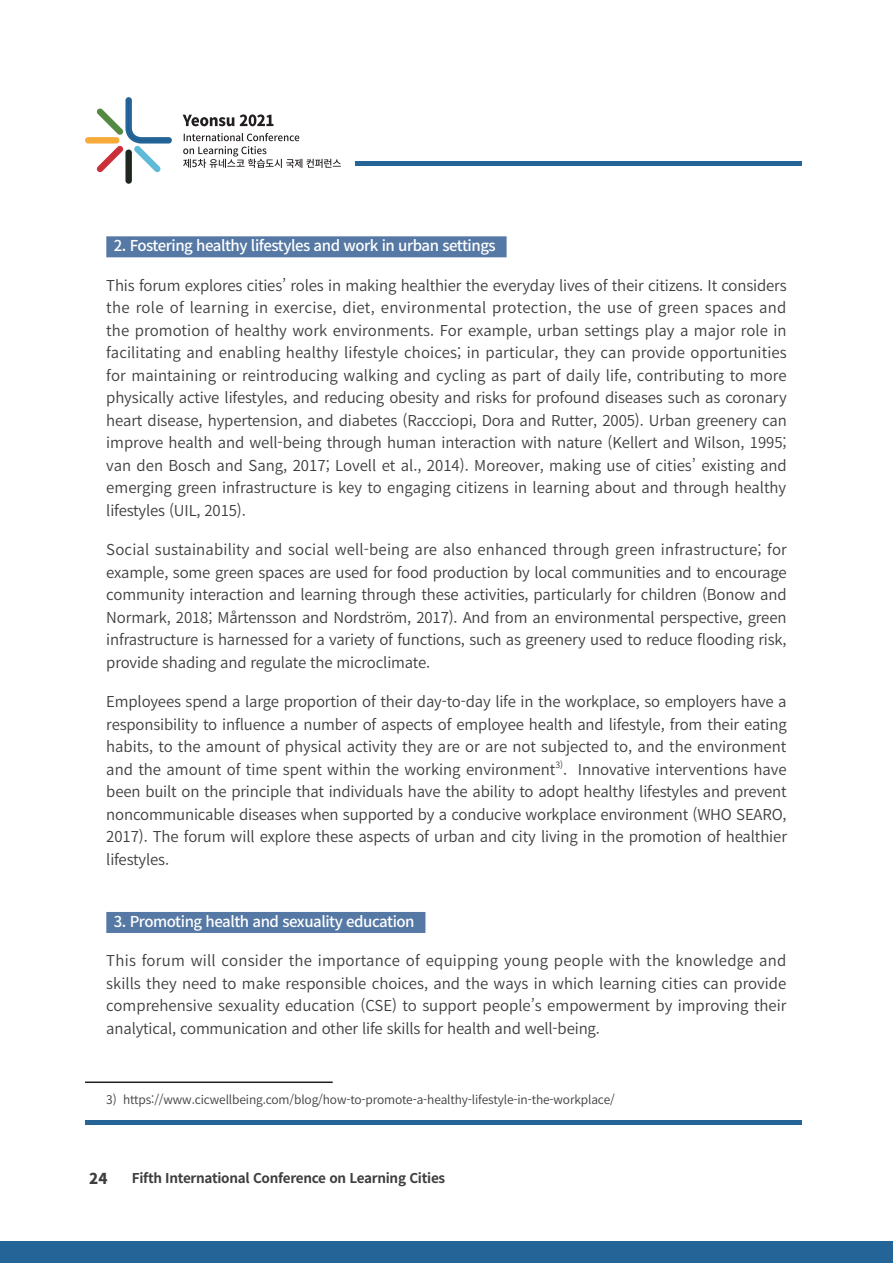
<style>
.page{position:relative;width:893px;height:1263px;background:#fff}
.page>*{position:absolute;margin:0;border:0;box-sizing:border-box;transform-origin:0 0}
.t1{font:15px/22.5px "Source Han Sans K";letter-spacing:-.01em;color:#3e3e3f;text-align:justify}
.t2{font:500 15px "Source Han Sans K";letter-spacing:-.03em;color:#fff}
.t3{font:800 15px "Source Han Sans K";color:#3e3e3f}
.t4{font:700 13.5px "Source Han Sans K";letter-spacing:-.02em;color:#3e3e3f}
.t5{font:12px "Source Han Sans K";letter-spacing:-.01em;color:#3e3e3f}
.t6{font:8.7px "Source Han Sans K";color:#3e3e3f}
</style>
<div class="page">
<div style="left:0;top:1242px;width:893px;height:21px;background:#256497"></div>
<svg style="left:183px;top:133px;width:158px;height:35px"></svg>
<svg style="left:183px;top:114px;width:90px;height:12px"></svg>
<svg style="left:85px;top:97px;width:87px;height:87px"></svg>
<hr style="left:355px;top:161px;width:446px;height:4px;background:#256497">
<hr style="left:85px;top:1121px;width:716px;height:4px;background:#256497">
<div style="left:106px;top:236px;width:401px;height:21px;background:#5578a5"></div>
<div style="left:106px;top:912px;width:319px;height:21px;background:#5578a5"></div>
<hr style="left:85px;top:1081px;width:248px;height:2px;background:#231f20">
<p class="t2" style="left:114px;top:237px;width:383px">2. Fostering healthy lifestyles and work in urban settings</p>
<p class="t1" style="left:106px;top:274px;width:682px">This forum explores cities’ roles in making healthier the everyday lives of their citizens. It considers the role of learning in exercise, diet, environmental protection, the use of green spaces and the promotion of healthy work environments. For example, urban settings play a major role in facilitating and enabling healthy lifestyle choices; in particular, they can provide opportunities for maintaining or reintroducing walking and cycling as part of daily life, contributing to more physically active lifestyles, and reducing obesity and risks for profound diseases such as coronary heart disease, hypertension, and diabetes (Raccciopi, Dora and Rutter, 2005). Urban greenery can improve health and well-being through human interaction with nature (Kellert and Wilson, 1995; van den Bosch and Sang, 2017; Lovell et al., 2014). Moreover, making use of cities’ existing and emerging green infrastructure is key to engaging citizens in learning about and through healthy lifestyles (UIL, 2015).</p>
<p class="t1" style="left:106px;top:539px;width:682px">Social sustainability and social well-being are also enhanced through green infrastructure; for example, some green spaces are used for food production by local communities and to encourage community interaction and learning through these activities, particularly for children (Bonow and Normark, 2018; Mårtensson and Nordström, 2017). And from an environmental perspective, green infrastructure is harnessed for a variety of functions, such as greenery used to reduce flooding risk, provide shading and regulate the microclimate.</p>
<p class="t1" style="left:106px;top:691px;width:682px">Employees spend a large proportion of their day-to-day life in the workplace, so employers have a responsibility to influence a number of aspects of employee health and lifestyle, from their eating habits, to the amount of physical activity they are or are not subjected to, and the environment and the amount of time spent within the working environment</p>
<p class="t6" style="left:555px;top:759px;width:9px">3)</p>
<p class="t1" style="left:106px;top:758px;width:682px;text-indent:457px">. Innovative interventions have been built on the principle that individuals have the ability to adopt healthy lifestyles and prevent noncommunicable diseases when supported by a conducive workplace environment (WHO SEARO, 2017). The forum will explore these aspects of urban and city living in the promotion of healthier lifestyles.</p>
<p class="t2" style="left:114px;top:913px;width:302px">3. Promoting health and sexuality education</p>
<p class="t1" style="left:106px;top:950px;width:682px">This forum will consider the importance of equipping young people with the knowledge and skills they need to make responsible choices, and the ways in which learning cities can provide comprehensive sexuality education (CSE) to support people’s empowerment by improving their analytical, communication and other life skills for health and well-being.</p>
<p class="t5" style="left:106px;top:1093px;width:510px">3) https://www.cicwellbeing.com/blog/how-to-promote-a-healthy-lifestyle-in-the-workplace/</p>
<p class="t3" style="left:89px;top:1170px;width:20px">24</p>
<p class="t4" style="left:132px;top:1170px;width:315px">Fifth International Conference on Learning Cities</p>
</div>
